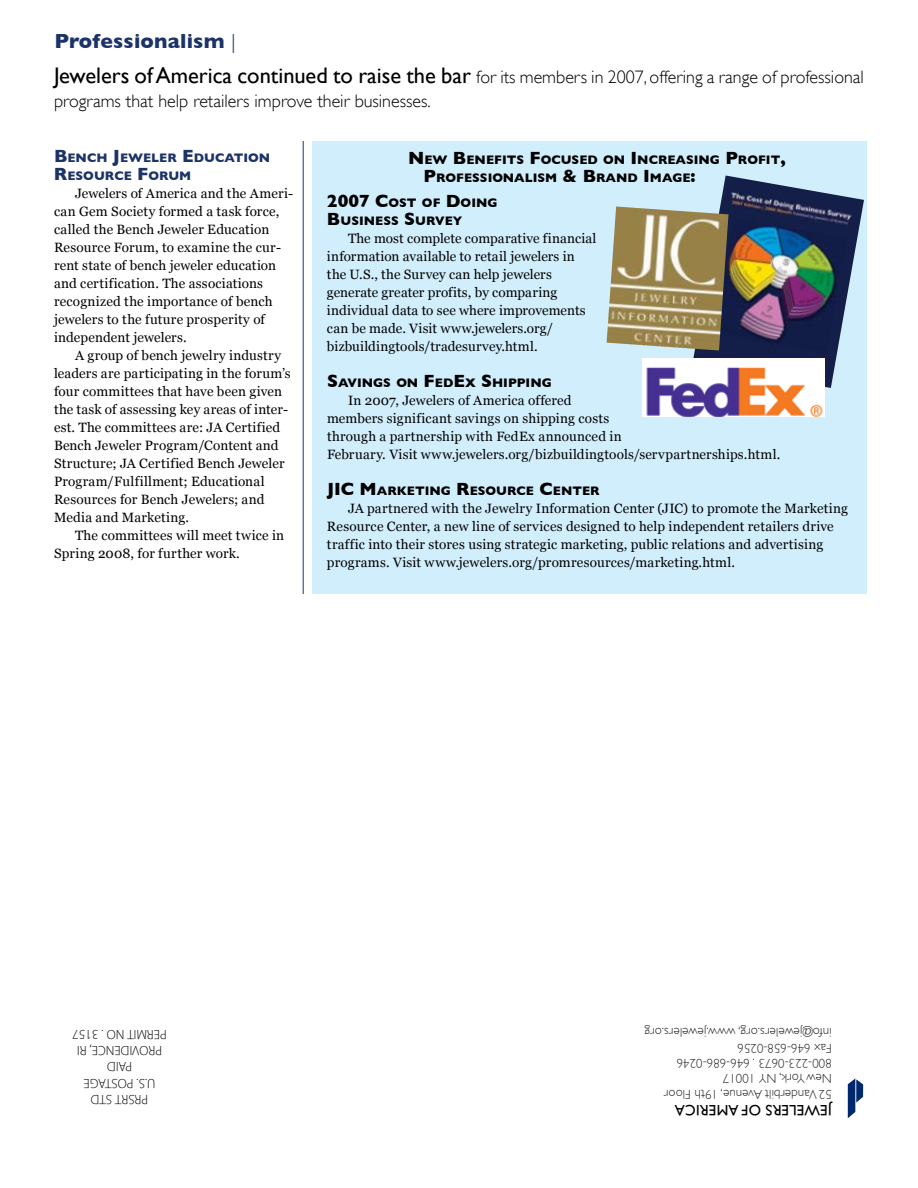
<style>
.page{position:relative;width:918px;height:1188px;background:#fff}
.page>*{position:absolute;margin:0;border:0;box-sizing:border-box;transform-origin:0 0}
.t1{font:700 21px "Gill Sans";letter-spacing:.01em;color:#1c3367}
.t2{font:300 18px/24px "Gill Sans";color:#000}
.t3{font:15px "Gill Sans";letter-spacing:.01em;color:#000}
.t4{font:13.5px/18px "Georgia";letter-spacing:.015em;color:#000}
.t5{font:300 13.5px/16.2px "Myriad Pro";color:#000;text-align:center}
.t6{font:300 12.75px/15.6px "Gill Sans";letter-spacing:.01em;color:#222}
.t7{font:700 12.6px/18px "Gill Sans";color:#000}
.t8{font:700 12.6px/18px "Gill Sans";color:#1c3367}
.s1{font-weight:300}
.s2{font-weight:400;font-size:22.5px}
.s3{font-size:18px}
</style>
<div class="page">
<svg style="left:848px;top:1078px;width:15px;height:40px"></svg>
<div style="left:312px;top:141px;width:554px;height:453px;background:#d1eefc"></div>
<hr style="left:303px;top:141px;width:1px;height:453px;background:#1c3367">
<img style="left:693px;top:176px;width:171px;height:212px">
<img style="left:642px;top:358px;width:183px;height:59px">
<img style="left:607px;top:207px;width:122px;height:143px">
<h1 class="t1" style="left:54px;top:29px;width:183px">Professionalism <span class="s1">|</span></h1>
<h2 class="t2" style="left:54px;top:65px;width:811px"><span class="s2">Jewelers of America continued to raise the bar</span> for its members in 2007, offering a range of professional programs that help retailers improve their businesses.</h2>
<p class="t8" style="left:54px;top:149px;width:218px"><span class="s3">B</span>ENCH <span class="s3">J</span>EWELER <span class="s3">E</span> DUCATION<br><span class="s3">R</span>ESOURCE <span class="s3">F</span>ORUM</p>
<p class="t4" style="left:54px;top:185px;width:241px;text-indent:21px">Jewelers of America and the Ameri&shy;can Gem Society formed a task force, called the Bench Jeweler Education Resource Forum, to examine the cur&shy;rent state of bench jeweler education and certification. The associations recognized the importance of bench jewelers to the future prosperity of independent jewelers.</p>
<p class="t4" style="left:54px;top:347px;width:238px;text-indent:21px">A group of bench jewelry industry leaders are participating in the forum’s four committees that have been given the task of assessing key areas of inter&shy;est. The committees are: JA Certified Bench Jeweler Program/Content and Structure; JA Certified Bench Jeweler Program/Fulfillment; Educational Resources for Bench Jewelers; and Media and Marketing.</p>
<p class="t4" style="left:54px;top:527px;width:232px;text-indent:21px">The committees will meet twice in<br>Spring 2008, for further work.</p>
<p class="t7" style="left:424px;top:151px;width:364px;text-indent:-15px"><span class="s3">N</span> EW <span class="s3">B</span>ENEFITS <span class="s3">F</span>OCUSED ON <span class="s3">I</span> NCREASING <span class="s3">P</span>ROFIT<span class="s3">,<br>P</span>ROFESSIONALISM <span class="s3">&amp; B</span>RAND <span class="s3">I</span> MAGE<span class="s3">:</span></p>
<p class="t7" style="left:327px;top:194px;width:172px"><span class="s3">2007 C</span>OST OF <span class="s3">D</span>OING<br><span class="s3">B</span>USINESS <span class="s3">S</span>URVEY</p>
<p class="t4" style="left:327px;top:230px;width:271px;text-indent:21px">The most complete comparative financial information available to retail jewelers in the U.S., the Survey can help jewelers generate greater profits, by comparing individual data to see where improvements can be made. Visit www.jewelers.org/ bizbuildingtools/tradesurvey.html.</p>
<p class="t7" style="left:327px;top:374px;width:226px"><span class="s3">S</span>AVINGS ON <span class="s3">F</span>ED<span class="s3">E</span>X <span class="s3">S</span>HIPPING</p>
<p class="t4" style="left:327px;top:392px;width:455px;text-indent:21px">In 2007, Jewelers of America offered<br>members significant savings on shipping costs<br>through a partnership with FedEx announced in<br>February. Visit www.jewelers.org/bizbuildingtools/servpartnerships.html.</p>
<p class="t7" style="left:327px;top:482px;width:273px"><span class="s3">JIC M</span>ARKETING <span class="s3">R</span>ESOURCE <span class="s3">C</span>ENTER</p>
<p class="t4" style="left:327px;top:500px;width:522px;text-indent:21px">JA partnered with the Jewelry Information Center (JIC) to promote the Marketing Resource Center, a new line of services designed to help independent retailers drive traffic into their stores using strategic marketing, public relations and advertising programs. Visit www.jewelers.org/promresources/marketing.html.</p>
<p class="t5" style="left:167px;top:1108px;width:96px;rotate:-180deg">PRSRT STD<br>U.S. POSTAGE<br>PAID<br>PROVIDENCE, RI<br>PERMIT NO . 3157</p>
<p class="t6" style="left:832px;top:1102px;width:189px;rotate:-180deg">52 Vanderbilt Avenue, 19th Floor<br>New York, NY 10017<br>800-223-0673 . 646-686-0246<br>Fax 646-658-0256 info@jewelers.org, www.jewelers.org</p>
<p class="t3" style="left:832px;top:1119px;width:159px;rotate:-180deg">JEWELERS OF AMERICA</p>
</div>
